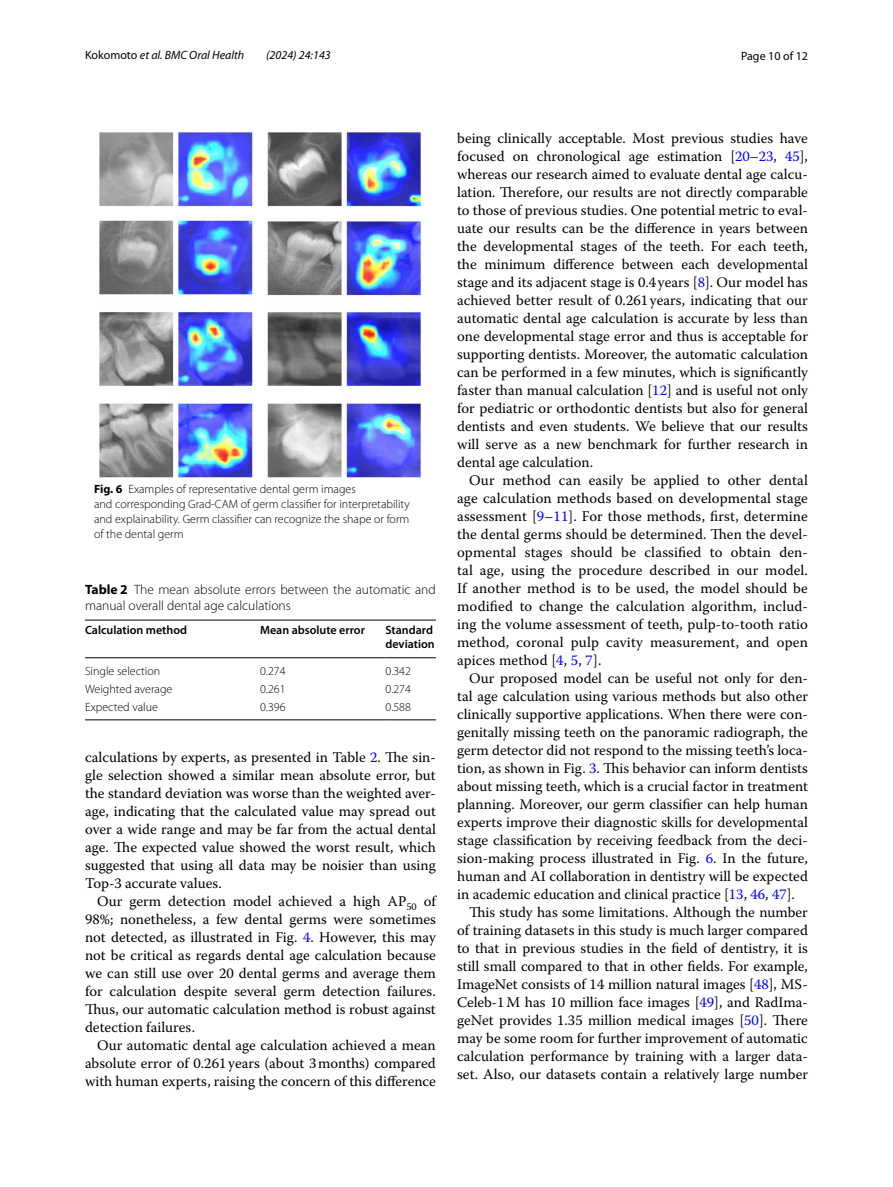
<style>
.page{position:relative;width:893px;height:1187px;background:#fff}
.page>*{position:absolute;margin:0;border:0;box-sizing:border-box;transform-origin:0 0}
.t1{font:14.7px/18px "Warnock Pro";color:#000;text-align:justify}
.t2{font:300 13.5px/16.5px "Myriad Pro";color:#000}
.t3{font:300 12px/15px "Myriad Pro";color:#000}
.t4{font:600 12px/13.5px "Myriad Pro";color:#000}
.t5{font:italic 12px "Myriad Pro";color:#000}
.t6{font:12px "Myriad Pro";color:#000}
.s1{font-style:normal}
.s2{font-weight:700}
.s3{color:#00f}
</style>
<div class="page">
<img style="left:100px;top:133px;width:321px;height:344px">
<hr style="left:85px;top:619px;width:175px;height:1px;background:#000">
<hr style="left:85px;top:657px;width:175px;height:1px;background:#000">
<hr style="left:260px;top:619px;width:125px;height:1px;background:#000">
<hr style="left:260px;top:657px;width:125px;height:1px;background:#000">
<hr style="left:385px;top:619px;width:51px;height:1px;background:#000">
<hr style="left:385px;top:657px;width:51px;height:1px;background:#000">
<hr style="left:85px;top:719px;width:175px;height:1px;background:#000">
<hr style="left:260px;top:719px;width:125px;height:1px;background:#000">
<hr style="left:385px;top:719px;width:51px;height:1px;background:#000">
<p class="t5" style="left:85px;top:48px;width:161px"><span class="s1">Kokomoto</span> et al. BMC Oral Health</p>
<p class="t5" style="left:266px;top:48px;width:66px">(2024) 24:143</p>
<p class="t6" style="left:741px;top:48px;width:68px">Page 10 of 12</p>
<p class="t3" style="left:94px;top:481px;width:317px"><span class="s2">Fig. 6</span> Examples of representative dental germ images<br>and corresponding Grad-CAM of germ classifier for interpretability and explainability. Germ classifier can recognize the shape or form of the dental germ</p>
<p class="t2" style="left:85px;top:581px;width:352px"><span class="s2">Table 2</span> The mean absolute errors between the automatic and manual overall dental age calculations</p>
<p class="t4" style="left:85px;top:623px;width:104px">Calculation method</p>
<p class="t4" style="left:260px;top:623px;width:106px">Mean absolute error</p>
<p class="t4" style="left:385px;top:623px;width:51px">Standard deviation</p>
<p class="t3" style="left:85px;top:663px;width:77px">Single selection</p>
<p class="t3" style="left:260px;top:663px;width:27px">0.274</p>
<p class="t3" style="left:385px;top:663px;width:27px">0.342</p>
<p class="t3" style="left:85px;top:681px;width:89px">Weighted average</p>
<p class="t3" style="left:260px;top:681px;width:27px">0.261</p>
<p class="t3" style="left:385px;top:681px;width:27px">0.274</p>
<p class="t3" style="left:85px;top:700px;width:74px">Expected value</p>
<p class="t3" style="left:260px;top:700px;width:27px">0.396</p>
<p class="t3" style="left:385px;top:700px;width:27px">0.588</p>
<p class="t1" style="left:85px;top:747px;width:352px">calculations by experts, as presented in Table <span class="s3">2</span>. The sin&shy;gle selection showed a similar mean absolute error, but the standard deviation was worse than the weighted aver&shy;age, indicating that the calculated value may spread out over a wide range and may be far from the actual dental age. The expected value showed the worst result, which suggested that using all data may be noisier than using Top-3 accurate values.</p>
<p class="t1" style="left:85px;top:891px;width:352px;text-indent:12px">Our germ detection model achieved a high AP<sub>50</sub> of 98%; nonetheless, a few dental germs were sometimes not detected, as illustrated in Fig. <span class="s3">4</span>. However, this may not be critical as regards dental age calculation because we can still use over 20 dental germs and average them for calculation despite several germ detection failures.<br>Thus, our automatic calculation method is robust against detection failures.</p>
<p class="t1" style="left:85px;top:1035px;width:352px;text-indent:12px">Our automatic dental age calculation achieved a mean absolute error of 0.261years (about 3months) compared with human experts, raising the concern of this difference</p>
<p class="t1" style="left:457px;top:128px;width:352px">being clinically acceptable. Most previous studies have focused on chronological age estimation [<span class="s3">20</span>–<span class="s3">23</span>, <span class="s3">45</span>], whereas our research aimed to evaluate dental age calcu&shy;lation. Therefore, our results are not directly comparable to those of previous studies. One potential metric to eval&shy;uate our results can be the difference in years between the developmental stages of the teeth. For each teeth, the minimum difference between each developmental stage and its adjacent stage is 0.4years [<span class="s3">8</span>]. Our model has achieved better result of 0.261 years, indicating that our automatic dental age calculation is accurate by less than one developmental stage error and thus is acceptable for supporting dentists. Moreover, the automatic calculation can be performed in a few minutes, which is significantly faster than manual calculation [<span class="s3">12</span>] and is useful not only for pediatric or orthodontic dentists but also for general dentists and even students. We believe that our results will serve as a new benchmark for further research in dental age calculation.</p>
<p class="t1" style="left:457px;top:470px;width:352px;text-indent:12px">Our method can easily be applied to other dental age calculation methods based on developmental stage assessment [<span class="s3">9</span>–<span class="s3">11</span>]. For those methods, first, determine the dental germs should be determined. Then the devel&shy;opmental stages should be classified to obtain den&shy;tal age, using the procedure described in our model.<br>If another method is to be used, the model should be modified to change the calculation algorithm, includ&shy;ing the volume assessment of teeth, pulp-to-tooth ratio method, coronal pulp cavity measurement, and open apices method [<span class="s3">4</span>, <span class="s3">5</span>, <span class="s3">7</span>].</p>
<p class="t1" style="left:469px;top:668px;width:340px">Our proposed model can be useful not only for den-</p>
<p class="t1" style="left:457px;top:686px;width:352px">tal age calculation using various methods but also other</p>
<p class="t1" style="left:457px;top:704px;width:352px">clinically supportive applications. When there were con-</p>
<p class="t1" style="left:457px;top:722px;width:352px">genitally missing teeth on the panoramic radiograph, the</p>
<p class="t1" style="left:457px;top:740px;width:352px">germ detector did not respond to the missing teeth’s loca-</p>
<p class="t1" style="left:457px;top:758px;width:352px">tion, as shown in Fig. <span class="s3">3</span>. This behavior can inform dentists</p>
<p class="t1" style="left:457px;top:776px;width:352px">about missing teeth, which is a crucial factor in treatment</p>
<p class="t1" style="left:457px;top:794px;width:352px">planning. Moreover, our germ classifier can help human</p>
<p class="t1" style="left:457px;top:812px;width:352px">experts improve their diagnostic skills for developmental</p>
<p class="t1" style="left:457px;top:830px;width:352px">stage classification by receiving feedback from the deci-</p>
<p class="t1" style="left:457px;top:848px;width:352px">sion-making process illustrated in Fig. <span class="s3">6</span>. In the future,</p>
<p class="t1" style="left:457px;top:866px;width:352px">human and AI collaboration in dentistry will be expected</p>
<p class="t1" style="left:457px;top:884px;width:339px">in academic education and clinical practice [<span class="s3">13</span>, <span class="s3">46</span>, <span class="s3">47</span>].</p>
<p class="t1" style="left:469px;top:902px;width:340px">This study has some limitations. Although the number</p>
<p class="t1" style="left:457px;top:920px;width:352px">of training datasets in this study is much larger compared</p>
<p class="t1" style="left:457px;top:938px;width:352px">to that in previous studies in the field of dentistry, it is</p>
<p class="t1" style="left:457px;top:956px;width:352px">still small compared to that in other fields. For example,</p>
<p class="t1" style="left:457px;top:974px;width:352px">ImageNet consists of 14 million natural images [<span class="s3">48</span>], MS-</p>
<p class="t1" style="left:457px;top:992px;width:352px">Celeb-1M has 10 million face images [<span class="s3">49</span>], and RadIma-</p>
<p class="t1" style="left:457px;top:1010px;width:352px">geNet provides 1.35 million medical images [<span class="s3">50</span>]. There</p>
<p class="t1" style="left:457px;top:1028px;width:352px">may be some room for further improvement of automatic</p>
<p class="t1" style="left:457px;top:1046px;width:352px">calculation performance by training with a larger data-</p>
<p class="t1" style="left:457px;top:1064px;width:352px">set. Also, our datasets contain a relatively large number</p>
</div>
